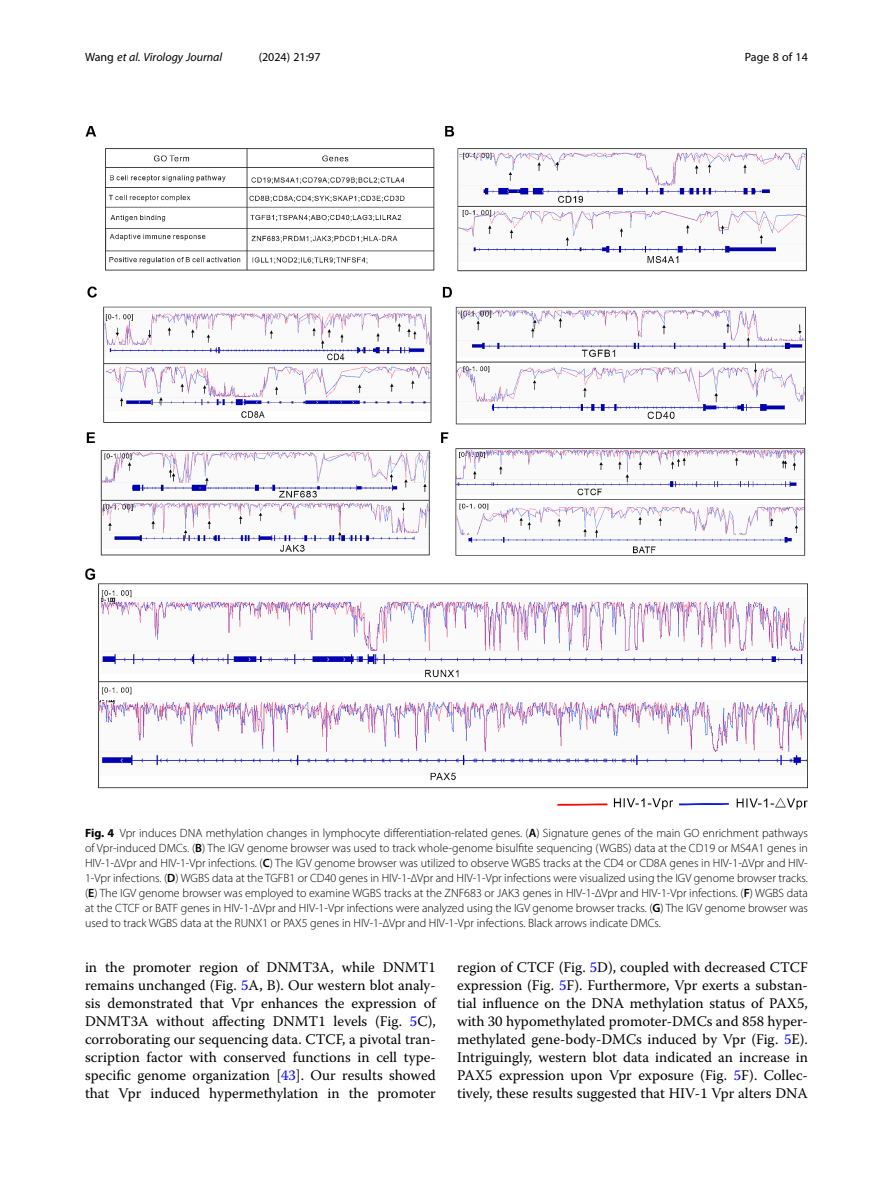
<style>
.page{position:relative;width:893px;height:1191px;background:#fff}
.page>*{position:absolute;margin:0;border:0;box-sizing:border-box;transform-origin:0 0}
.Body_Text_Indent{font:14.7px/18px "Warnock Pro";color:#000;text-align:justify}
.Figure_Caption{font:300 12px/15px "Myriad Pro";color:#000;text-align:justify}
.t1{font:italic 12px "Myriad Pro";color:#000}
.t2{font:12px "Myriad Pro";color:#000}
.s1{font-style:normal}
.s2{font-weight:700}
.s3{font-weight:600}
.s4{color:#00f}
</style>
<div class="page">
<img style="left:85px;top:126px;width:723px;height:684px">
<p class="t1" style="left:85px;top:50px;width:139px"><span class="s1">Wang</span> et al. Virology Journal</p>
<p class="t2" style="left:259px;top:50px;width:63px">(2024) 21:97</p>
<p class="t2" style="left:745px;top:50px;width:65px">Page 8 of 14</p>
<p class="Figure_Caption" style="left:85px;top:825px;width:724px"><span class="s2">Fig. 4</span> Vpr induces DNA methylation changes in lymphocyte differentiation-related genes. (<span class="s3">A</span>) Signature genes of the main GO enrichment pathways of Vpr-induced DMCs. (<span class="s3">B</span>) The IGV genome browser was used to track whole-genome bisulfite sequencing (WGBS) data at the CD19 or MS4A1 genes in HIV-1-∆Vpr and HIV-1-Vpr infections. (<span class="s3">C</span>) The IGV genome browser was utilized to observe WGBS tracks at the CD4 or CD8A genes in HIV-1-∆Vpr and HIV-1-Vpr infections. (<span class="s3">D</span>) WGBS data at the TGFB1 or CD40 genes in HIV-1-∆Vpr and HIV-1-Vpr infections were visualized using the IGV genome browser tracks. (<span class="s3">E</span>) The IGV genome browser was employed to examine WGBS tracks at the ZNF683 or JAK3 genes in HIV-1-∆Vpr and HIV-1-Vpr infections. (<span class="s3">F</span>) WGBS data at the CTCF or BATF genes in HIV-1-∆Vpr and HIV-1-Vpr infections were analyzed using the IGV genome browser tracks. (<span class="s3">G</span>) The IGV genome browser was used to track WGBS data at the RUNX1 or PAX5 genes in HIV-1-∆Vpr and HIV-1-Vpr infections. Black arrows indicate DMCs.</p>
<p class="Body_Text_Indent" style="left:85px;top:958px;width:352px">in the promoter region of DNMT3A, while DNMT1 remains unchanged (Fig. <span class="s4">5</span>A, B). Our western blot analy&shy;sis demonstrated that Vpr enhances the expression of DNMT3A without affecting DNMT1 levels (Fig. <span class="s4">5</span>C), corroborating our sequencing data. CTCF, a pivotal tran&shy;scription factor with conserved functions in cell type&shy;specific genome organization [<span class="s4">43</span>]. Our results showed that Vpr induced hypermethylation in the promoter</p>
<p class="Body_Text_Indent" style="left:457px;top:958px;width:352px">region of CTCF (Fig. <span class="s4">5</span>D), coupled with decreased CTCF expression (Fig. <span class="s4">5</span>F). Furthermore, Vpr exerts a substan&shy;tial influence on the DNA methylation status of PAX5, with 30 hypomethylated promoter-DMCs and 858 hyper&shy;methylated gene-body-DMCs induced by Vpr (Fig. <span class="s4">5</span>E).<br>Intriguingly, western blot data indicated an increase in PAX5 expression upon Vpr exposure (Fig. <span class="s4">5</span>F). Collec&shy;tively, these results suggested that HIV-1 Vpr alters DNA</p>
</div>
